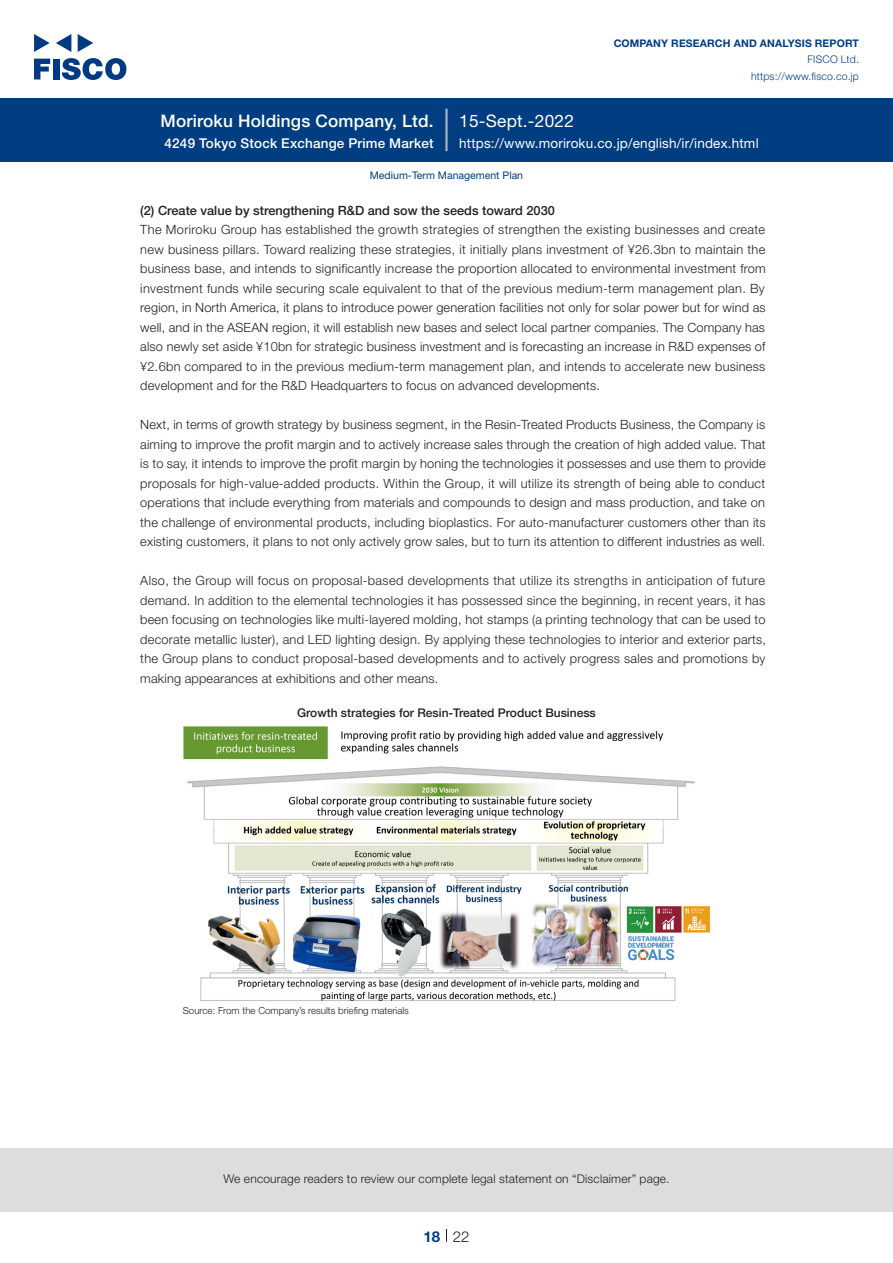
<style>
.page{position:relative;width:893px;height:1263px;background:#fff}
.page>*{position:absolute;margin:0;border:0;box-sizing:border-box;transform-origin:0 0}
.t1{font:500 17.25px "Helvetica Neue LT Std";letter-spacing:.015em;color:#fff}
.t2{font:17.25px "Helvetica Neue LT Std";letter-spacing:.015em;color:#fff}
.t3{font:300 15px "Helvetica Neue LT Std";color:#231f20}
.t4{font:700 15px "Helvetica Neue LT Std";color:#003d81}
.t5{font:13.5px "Helvetica Neue LT Std";letter-spacing:.015em;color:#fff}
.t6{font:500 13.5px "Helvetica Neue LT Std";letter-spacing:.015em;color:#fff}
.t7{font:300 12.75px/19.5px "Helvetica Neue LT Std";letter-spacing:.015em;color:#231f20;text-align:justify}
.t8{font:500 12.75px "Helvetica Neue LT Std";color:#231f20}
.t9{font:300 12px "Helvetica Neue LT Std";letter-spacing:.015em;color:#231f20}
.t10{font:500 12px "Helvetica Neue LT Std";color:#231f20}
.t11{font:700 10.5px "Helvetica Neue LT Std";letter-spacing:.015em;color:#003d81}
.t12{font:300 10.5px/16.5px "Helvetica Neue LT Std";letter-spacing:.015em;color:#003d81;text-align:right}
.t13{font:10.5px "Helvetica Neue LT Std";color:#003d81}
.t14{font:300 9.75px "Helvetica Neue LT Std";color:#231f20}
</style>
<div class="page">
<div style="left:0;top:1148px;width:893px;height:64px;background:#ddd"></div>
<svg style="left:34px;top:59px;width:16px;height:20px"></svg>
<div style="left:53px;top:59px;width:6px;height:20px;background:#003a83"></div>
<svg style="left:62px;top:58px;width:64px;height:22px"></svg>
<svg style="left:34px;top:34px;width:16px;height:18px"></svg>
<svg style="left:78px;top:34px;width:15px;height:18px"></svg>
<svg style="left:56px;top:34px;width:15px;height:18px"></svg>
<div style="left:0;top:98px;width:893px;height:64px;background:#003d81"></div>
<hr style="left:445px;top:109px;width:3px;height:42px;background:#b5b5b6">
<svg style="left:446px;top:1229px;width:1px;height:13px"></svg>
<img style="left:183px;top:726px;width:527px;height:275px">
<h1 class="t1" style="left:160px;top:110px;width:275px">Moriroku Holdings Company, Ltd.</h1>
<p class="t6" style="left:165px;top:135px;width:271px">4249 Tokyo Stock Exchange Prime Market</p>
<h1 class="t2" style="left:459px;top:110px;width:116px">15-Sept.-2022</h1>
<p class="t11" style="left:614px;top:37px;width:247px">COMPANY RESEARCH AND ANALYSIS REPORT</p>
<p class="t12" style="left:751px;top:51px;width:109px">FISCO Ltd. https://www.fisco.co j p.</p>
<p class="t5" style="left:459px;top:135px;width:301px">https://www.moriroku.co j p. /english /i r/ index.html</p>
<p class="t13" style="left:370px;top:169px;width:155px">Medium-Term Management Plan</p>
<p class="t8" style="left:140px;top:203px;width:416px">2( ) Create value by strengthening R&amp;D and sow the seeds toward 2030</p>
<p class="t7" style="left:140px;top:220px;width:627px">The Moriroku Group has established the growth strategies of strengthen the existing businesses and create new business pillars. Toward realizing these strategies it, initially plans investment of ¥26.3bn to maintain the business base, and intends to significantly increase the proportion allocated to environmental investment from investment funds while securing scale equivalent to that of the previous medium-term management plan. By region in, North America it, plans to introduce power generation facilities not only for solar power but for wind as well, and in the ASEAN region it, will establish new bases and select local partner companies. The Company has also newly set aside ¥10bn for strategic business investment and is forecasting an increase in R&amp;D expenses of ¥2.6bn compared to in the previous medium-term management plan, and intends to accelerate new business development and for the R&amp;D Headquarters to focus on advanced developments.</p>
<p class="t7" style="left:140px;top:415px;width:627px">Next in, terms of growth strategy by business segment in, the Resin-Treated Products Business, the Company is aiming to improve the profit margin and to actively increase sales through the creation of high added value. That is to say it, intends to improve the profit margin by honing the technologies it possesses and use them to provide proposals for high-value-added products. Within the Group it, will utilize its strength of being able to conduct operations that include everything from materials and compounds to design and mass production, and take on the challenge of environmental products, including bioplastics. For auto-manufacturer customers other than its existing customers it, plans to not only actively grow sales, but to turn its attention to different industries as well.</p>
<p class="t7" style="left:140px;top:571px;width:627px">Also, the Group will focus on proposal-based developments that utilize its strengths in anticipation of future demand In. addition to the elemental technologies it has possessed since the beginning in, recent years it, has been focusing on technologies like multi-layered molding, hot stamps a( printing technology that can be used to decorate metallic luster ,) and LED lighting design. By applying these technologies to interior and exterior parts, the Group plans to conduct proposal-based developments and to actively progress sales and promotions by making appearances at exhibitions and other means.</p>
<p class="t10" style="left:297px;top:706px;width:300px">Growth strategies for Resin-Treated Product Business</p>
<p class="t14" style="left:183px;top:1004px;width:228px">Source: From the Company s’ results briefing materials</p>
<p class="t9" style="left:223px;top:1171px;width:448px">We encourage readers to review our complete legal statement on “Disclaimer” page.</p>
<p class="t4" style="left:423px;top:1227px;width:18px">18</p>
<p class="t3" style="left:453px;top:1227px;width:18px">22</p>
</div>
